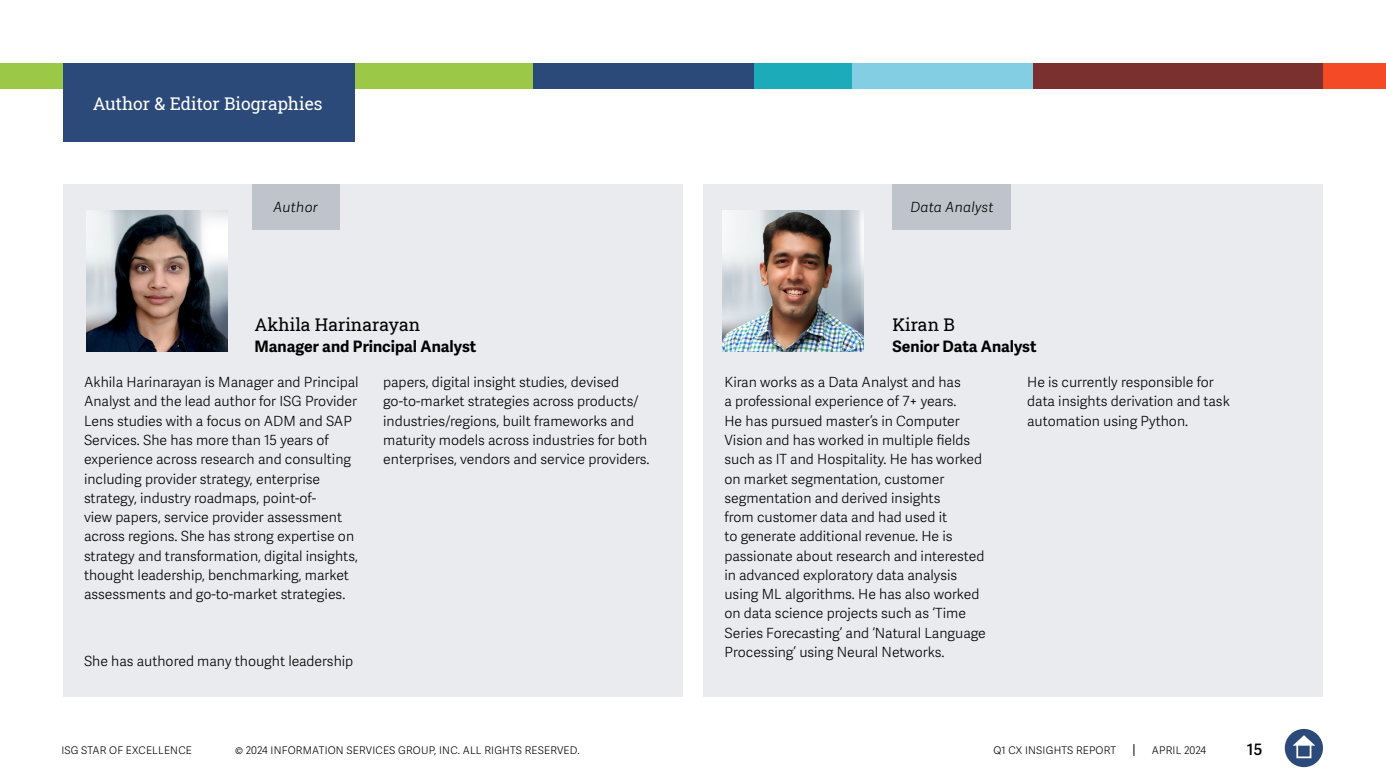
<style>
.page{position:relative;width:1386px;height:780px;background:#fff}
.page>*{position:absolute;margin:0;border:0;box-sizing:border-box;transform-origin:0 0}
.t1{font:17.5px "Roboto Slab ISG P Regular";color:#fff}
.t2{font:17.5px "Roboto Slab ISG P Regular";color:#000}
.t3{font:700 15.75px "Adelle Sans";color:#000101}
.t4{font:600 15.75px "Adelle Sans";color:#000}
.t5{font:300 14px/19.2px "Adelle Sans";color:#000}
.t6{font:300 14px/19.2px "Adelle Sans";color:#000101}
.t7{font:italic 300 14px "Adelle Sans";letter-spacing:.02em;color:#000}
.t8{font:300 10.5px "Adelle Sans";letter-spacing:.02em;color:#000}
</style>
<div class="page">
<div style="left:0;top:63px;width:533px;height:25px;background:#9bc947"></div>
<div style="left:533px;top:63px;width:223px;height:25px;background:#2b4a79"></div>
<div style="left:850px;top:63px;width:184px;height:25px;background:#84cee3"></div>
<div style="left:1323px;top:63px;width:63px;height:25px;background:#f54a26"></div>
<div style="left:1033px;top:63px;width:290px;height:25px;background:#7a302e"></div>
<div style="left:754px;top:63px;width:98px;height:25px;background:#1cabb9"></div>
<svg style="left:1133px;top:744px;width:1px;height:12px"></svg>
<div style="left:63px;top:63px;width:292px;height:79px;background:#2b4a79"></div>
<div style="left:63px;top:184px;width:619px;height:512px;background:#e9ebee"></div>
<img style="left:86px;top:211px;width:141px;height:141px">
<div style="left:252px;top:184px;width:88px;height:45px;background:#bfc4cc"></div>
<div style="left:1285px;top:729px;width:38px;height:38px;background:#2b4a79;border-radius:50%"></div>
<svg style="left:1293px;top:735px;width:22px;height:10px"></svg>
<div style="left:1296px;top:743px;width:15px;height:15px;border:2px solid #fff"></div>
<div style="left:704px;top:184px;width:619px;height:512px;background:#e9ebee"></div>
<div style="left:892px;top:184px;width:120px;height:45px;background:#bfc4cc"></div>
<img style="left:723px;top:210px;width:141px;height:141px">
<p class="t1" style="left:93px;top:91px;width:231px">Author &amp; Editor Biographies</p>
<p class="t7" style="left:274px;top:199px;width:46px">Author</p>
<p class="t2" style="left:254px;top:313px;width:167px">Akhila Harinarayan</p>
<p class="t3" style="left:254px;top:337px;width:223px">Manager and Principal Analyst</p>
<p class="t5" style="left:84px;top:373px;width:276px">Akhila Harinarayan is Manager and Principal Analyst and the lead author for ISG Provider Lens studies with a focus on ADM and SAP Services. She has more than 15 years of experience across research and consulting including provider strategy, enterprise strategy, industry roadmaps, point-of-<br>view papers, service provider assessment across regions. She has strong expertise on strategy and transformation, digital insights, thought leadership, benchmarking, market assessments and go-to-market strategies.</p>
<p class="t5" style="left:84px;top:651px;width:271px">She has authored many thought leadership</p>
<p class="t5" style="left:383px;top:373px;width:268px">papers, digital insight studies, devised go-to-market strategies across products/ industries/regions, built frameworks and maturity models across industries for both enterprises, vendors and service providers.</p>
<p class="t7" style="left:910px;top:199px;width:85px">Data Analyst</p>
<p class="t2" style="left:892px;top:313px;width:64px">Kiran B</p>
<p class="t3" style="left:892px;top:337px;width:146px">Senior Data Analyst</p>
<p class="t6" style="left:724px;top:373px;width:263px">Kiran works as a Data Analyst and has<br>a professional experience of 7+ years.<br>He has pursued master’s in Computer Vision and has worked in multiple fields such as IT and Hospitality. He has worked on market segmentation, customer segmentation and derived insights<br>from customer data and had used it<br>to generate additional revenue. He is passionate about research and interested in advanced exploratory data analysis using ML algorithms. He has also worked on data science projects such as ‘Time Series Forecasting’ and ‘Natural Language Processing’ using Neural Networks.</p>
<p class="t6" style="left:1027px;top:373px;width:204px">He is currently responsible for data insights derivation and task automation using Python.</p>
<p class="t8" style="left:61px;top:744px;width:132px">ISG STAR OF EXCELLENCE</p>
<p class="t8" style="left:235px;top:744px;width:346px">© 2024 INFORMATION SERVICES GROUP, INC. ALL RIGHTS RESERVED.</p>
<p class="t8" style="left:993px;top:744px;width:124px">Q1 CX INSIGHTS REPORT</p>
<p class="t8" style="left:1152px;top:744px;width:56px">APRIL 2024</p>
<p class="t4" style="left:1247px;top:740px;width:17px">15</p>
</div>
